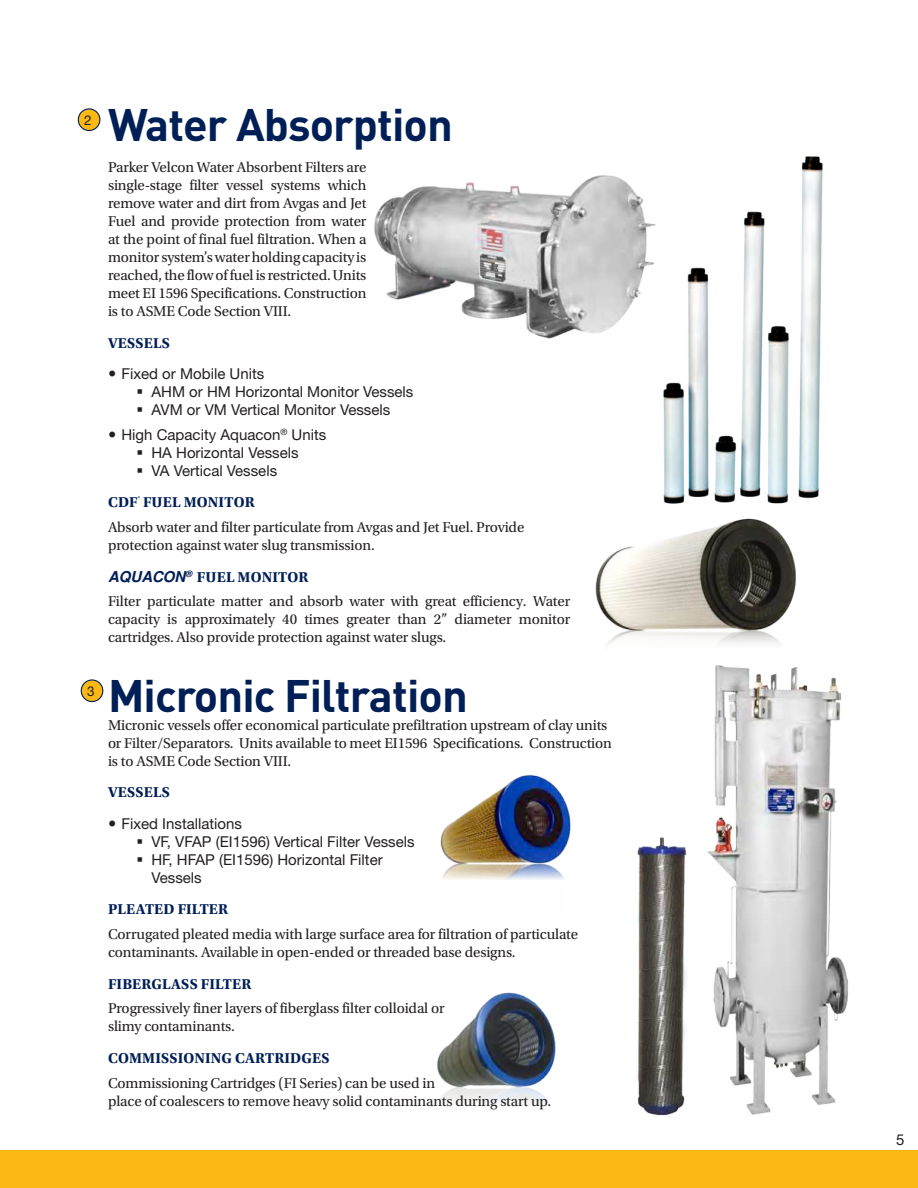
<style>
.page{position:relative;width:918px;height:1188px;background:#fff}
.page>*{position:absolute;margin:0;border:0;box-sizing:border-box;transform-origin:0 0}
.t1{font:700 45px "DINOT";letter-spacing:-.02em;color:#001f56}
.t2{font:15px/18px "Utopia Std";letter-spacing:-.01em;color:#231f20}
.t3{font:15px/18px "Helvetica Neue LT Std";color:#231f20}
.t4{font:700 15px "Utopia Std";letter-spacing:.01em;color:#001f56}
.t5{font:13.5px "Helvetica Neue LT Std";color:#231f20}
.s1{font-weight:700;color:#001f56}
.s2{font-family:"Arial";font-weight:700;font-style:italic;color:#001f56}
</style>
<div class="page">
<div style="left:0;top:1150px;width:918px;height:38px;background:#fcb814"></div>
<div style="left:78px;top:109px;width:22px;height:21px;background:#fcb814;border-radius:50%"></div>
<div style="left:78px;top:108px;width:22px;height:23px;border:1px solid #001f56;border-radius:50%"></div>
<div style="left:81px;top:680px;width:22px;height:22px;background:#fcb814;border-radius:50%"></div>
<div style="left:81px;top:679px;width:22px;height:23px;border:1px solid #001f56;border-radius:50%"></div>
<img style="left:595px;top:518px;width:201px;height:126px">
<img style="left:663px;top:156px;width:160px;height:348px">
<img style="left:442px;top:865px;width:122px;height:15px">
<img style="left:440px;top:774px;width:131px;height:91px">
<img style="left:437px;top:992px;width:119px;height:112px">
<img style="left:637px;top:837px;width:37px;height:279px">
<img style="left:674px;top:637px;width:174px;height:478px">
<img style="left:374px;top:175px;width:282px;height:164px">
<p class="t5" style="left:84px;top:115px;width:9px">2</p>
<p class="t5" style="left:87px;top:686px;width:9px">3</p>
<h1 class="t1" style="left:108px;top:108px;width:346px">Water Absorption</h1>
<p class="t2" style="left:108px;top:159px;width:260px;text-align:justify">Parker Velcon Water Absorbent Filters are single-stage filter vessel systems which remove water and dirt from Avgas and Jet Fuel and provide protection from water at the point of final fuel filtration. When a monitor system’s water holding capacity is reached, the flow of fuel is restricted. Units meet EI 1596 Specifications. Construction is to ASME Code Section VIII.</p>
<p class="t4" style="left:108px;top:337px;width:63px">VESSELS</p>
<p class="t3" style="left:152px;top:366px;width:263px;text-indent:-30px">Fixed or Mobile Units<br>AHM or HM Horizontal Monitor Vessels<br>AVM or VM Vertical Monitor Vessels</p>
<p class="t3" style="left:152px;top:427px;width:176px;text-indent:-30px">High Capacity Aquacon<sup>®</sup> Units<br>HA Horizontal Vessels<br>VA Vertical Vessels</p>
<p class="t2" style="left:108px;top:491px;width:418px;line-height:24.8px"><span class="s1">CDF</span><sup>®</sup> <span class="s1">FUEL MONITOR<br></span>Absorb water and filter particulate from Avgas and Jet Fuel. Provide</p>
<p class="t2" style="left:108px;top:530px;width:268px;line-height:31.5px">protection against water slug transmission.<br><span class="s2">AQUACON</span><sup>®</sup> <span class="s1">FUEL MONITOR</span></p>
<p class="t2" style="left:108px;top:593px;width:464px;text-align:justify">Filter particulate matter and absorb water with great efficiency. Water capacity is approximately 40 times greater than 2” diameter monitor cartridges. Also provide protection against water slugs.</p>
<h1 class="t1" style="left:108px;top:680px;width:361px">Micronic Filtration</h1>
<p class="t2" style="left:108px;top:717px;width:506px">Micronic vessels offer economical particulate prefiltration upstream of clay units or Filter/Separators. Units available to meet EI1596 Specifications. Construction is to ASME Code Section VIII.</p>
<p class="t4" style="left:108px;top:787px;width:63px">VESSELS</p>
<p class="t3" style="left:152px;top:816px;width:265px;text-indent:-30px">Fixed Installations<br>VF, VFAP (EI1596) Vertical Filter Vessels<br>HF, HFAP (EI1596) Horizontal Filter<br>Vessels</p>
<p class="t4" style="left:108px;top:904px;width:122px">PLEATED FILTER</p>
<p class="t2" style="left:108px;top:926px;width:472px">Corrugated pleated media with large surface area for filtration of particulate contaminants. Available in open-ended or threaded base designs.</p>
<p class="t4" style="left:108px;top:978px;width:145px">FIBERGLASS FILTER</p>
<p class="t2" style="left:108px;top:1001px;width:338px">Progressively finer layers of fiberglass filter colloidal or slimy contaminants.</p>
<p class="t4" style="left:108px;top:1052px;width:223px">COMMISSIONING CARTRIDGES</p>
<p class="t2" style="left:108px;top:1075px;width:445px">Commissioning Cartridges (FI Series) can be used in<br>place of coalescers to remove heavy solid contaminants during start up.</p>
<p class="t3" style="left:896px;top:1132px;width:10px">5</p>
</div>
